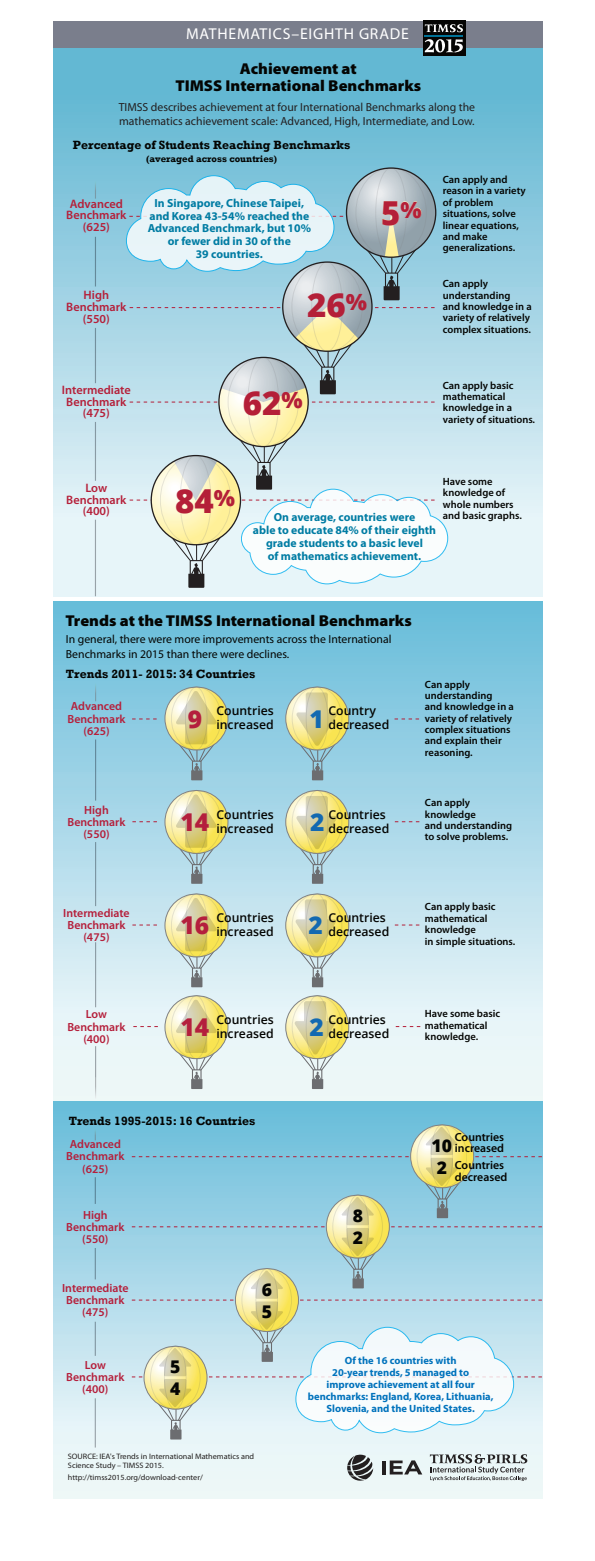
<style>
.page{position:relative;width:595px;height:1561px;background:#fff}
.page>*{position:absolute;margin:0;border:0;box-sizing:border-box;transform-origin:0 0}
.t1{font:800 32.99px "Open Sans";color:#b41f38}
.t2{font:800 24.5px "Open Sans";color:#b41f3d}
.t3{font:800 24.5px "Open Sans";color:#1369b1}
.t4{font:800 17.5px/21.9px "Open Sans";color:#040503}
.t5{font:900 15.75px/17.5px "Myriad Pro";color:#040503;text-align:center;scale:1.04 1}
.t6{font:15.75px "Myriad Pro";letter-spacing:.05em;color:#fff}
.t7{font:600 12.25px/14px "Open Sans";color:#040503}
.t8{font:700 12.25px "Rockwell";color:#040503}
.t9{font:600 12.25px/11.7px "Myriad Pro";color:#b5203a;text-align:center}
.t10{font:600 11.81px/12.2px "Myriad Pro";color:#b51f3b;text-align:center}
.t11{font:600 11.81px/11.4px "Myriad Pro";color:#040503}
.t12{font:700 11.72px/12.8px "Myriad Pro";color:#007ca3;text-align:center}
.t13{font:11.72px/14.9px "Myriad Pro";color:#231f20}
.t14{font:11.72px/14.9px "Myriad Pro";color:#040503}
.t15{font:600 10.5px/11.4px "Myriad Pro";color:#040503}
.t16{font:700 10.5px/12.1px "Myriad Pro";color:#0072bc;text-align:center}
.t17{font:700 9.62px "Rockwell";color:#040503}
.t18{font:7.88px/9.5px "Myriad Pro";color:#211e1e;scale:1.04 1}
</style>
<div class="page">
<div style="left:53px;top:47px;width:489px;height:549px;background:linear-gradient(to bottom,#59b2d0,#f7fbfd)"></div>
<svg style="left:282px;top:262px;width:89px;height:89px"></svg>
<svg style="left:346px;top:168px;width:89px;height:89px"></svg>
<hr style="left:95px;top:237px;width:1px;height:49px;background:#a8a9ad">
<hr style="left:95px;top:328px;width:1px;height:55px;background:#a8a9ad">
<hr style="left:95px;top:422px;width:1px;height:58px;background:#a8a9ad">
<hr style="left:95px;top:519px;width:1px;height:77px;background:#a8a9ad">
<svg style="left:95px;top:175px;width:1px;height:24px"></svg>
<svg style="left:129px;top:306px;width:318px;height:281px"></svg>
<svg style="left:126px;top:175px;width:303px;height:125px"></svg>
<div style="left:53px;top:601px;width:489px;height:503px;background:linear-gradient(to bottom,#69bcda,#fcfdfc)"></div>
<svg style="left:394px;top:718px;width:26px;height:1px"></svg>
<svg style="left:394px;top:821px;width:27px;height:1px"></svg>
<svg style="left:394px;top:924px;width:27px;height:1px"></svg>
<svg style="left:395px;top:1025px;width:25px;height:1px"></svg>
<hr style="left:95px;top:739px;width:1px;height:61px;background:#a8a9ad">
<hr style="left:95px;top:842px;width:1px;height:64px;background:#a8a9ad">
<hr style="left:95px;top:942px;width:1px;height:65px;background:#a8a9ad">
<hr style="left:95px;top:1046px;width:1px;height:31px;background:#a8a9ad">
<svg style="left:95px;top:678px;width:1px;height:23px"></svg>
<svg style="left:132px;top:686px;width:96px;height:94px"></svg>
<svg style="left:285px;top:686px;width:64px;height:94px"></svg>
<svg style="left:132px;top:789px;width:96px;height:94px"></svg>
<svg style="left:285px;top:789px;width:64px;height:94px"></svg>
<svg style="left:132px;top:893px;width:96px;height:94px"></svg>
<svg style="left:285px;top:893px;width:64px;height:94px"></svg>
<svg style="left:133px;top:995px;width:95px;height:93px"></svg>
<svg style="left:285px;top:995px;width:64px;height:93px"></svg>
<svg style="left:95px;top:1077px;width:1px;height:23px"></svg>
<div style="left:53px;top:1100px;width:489px;height:397px;background:linear-gradient(to bottom,#69bcda,#fcfdfc)"></div>
<svg style="left:347px;top:1454px;width:26px;height:26px"></svg>
<svg style="left:381px;top:1460px;width:4px;height:14px"></svg>
<svg style="left:389px;top:1460px;width:33px;height:14px"></svg>
<svg style="left:429px;top:1453px;width:98px;height:27px"></svg>
<svg style="left:95px;top:1176px;width:1px;height:27px"></svg>
<hr style="left:95px;top:1247px;width:1px;height:32px;background:#a8a9ad">
<hr style="left:95px;top:1321px;width:1px;height:34px;background:#a8a9ad">
<hr style="left:95px;top:1397px;width:1px;height:50px;background:#a8a9ad">
<svg style="left:95px;top:1124px;width:1px;height:16px"></svg>
<svg style="left:132px;top:1124px;width:411px;height:315px"></svg>
<div style="left:53px;top:21px;width:489px;height:26px;background:#7a7e8c"></div>
<div style="left:422px;top:21px;width:43px;height:35px;background:#050504"></div>
<svg style="left:424px;top:24px;width:38px;height:8px"></svg>
<svg style="left:424px;top:39px;width:38px;height:13px"></svg>
<hr style="left:424px;top:35px;width:38px;height:2px;background:#007297">
<h3 class="t6" style="left:186px;top:25px;width:224px">MATHEMATICS–EIGHTH GRADE</h3>
<h3 class="t5" style="left:175px;top:60px;width:238px">Achievement at<br>TIMSS International Benchmarks</h3>
<p class="t13" style="left:119px;top:99px;width:357px">TIMSS describes achievement at four International Benchmarks along the mathematics achievement scale: Advanced, High, Intermediate, and Low.</p>
<p class="t8" style="left:73px;top:137px;width:279px">Percentage of Students Reaching Benchmarks</p>
<p class="t17" style="left:146px;top:153px;width:132px">(averaged across countries)</p>
<p class="t9" style="left:66px;top:198px;width:62px">Advanced<br>Benchmark (625)</p>
<p class="t9" style="left:66px;top:290px;width:62px">High<br>Benchmark (550)</p>
<p class="t12" style="left:148px;top:197px;width:165px">In Singapore, Chinese Taipei, and Korea 43-54% reached the<br>Advanced Benchmark, but 10% or fewer did in 30 of the<br>39 countries.</p>
<h1 class="t1" style="left:381px;top:188px;width:42px">5<sup>%</sup></h1>
<h1 class="t1" style="left:307px;top:280px;width:61px">26<sup>%</sup></h1>
<p class="t9" style="left:62px;top:384px;width:70px">Intermediate<br>Benchmark (475)</p>
<h1 class="t1" style="left:242px;top:378px;width:61px">62<sup>%</sup></h1>
<p class="t15" style="left:442px;top:174px;width:84px">Can apply and reason in a variety of problem situations, solve linear equations, and make generalizations.</p>
<p class="t15" style="left:442px;top:278px;width:90px">Can apply understanding<br>and knowledge in a variety of relatively complex situations.</p>
<p class="t15" style="left:442px;top:379px;width:94px">Can apply basic mathematical knowledge in a variety of situations.</p>
<p class="t9" style="left:66px;top:482px;width:62px">Low<br>Benchmark (400)</p>
<h1 class="t1" style="left:175px;top:476px;width:61px">84<sup>%</sup></h1>
<p class="t15" style="left:442px;top:476px;width:80px">Have some knowledge of whole numbers and basic graphs.</p>
<p class="t12" style="left:253px;top:511px;width:184px">On average, countries were<br>able to educate 84% of their eighth grade students to a basic level<br>of mathematics achievement.</p>
<h3 class="t5" style="left:65px;top:612px;width:334px">Trends at the TIMSS International Benchmarks</h3>
<p class="t14" style="left:66px;top:631px;width:327px">In general, there were more improvements across the International<br>Benchmarks in 2015 than there were declines.</p>
<p class="t8" style="left:66px;top:666px;width:191px">Trends 2011- 2015: 34 Countries</p>
<p class="t10" style="left:67px;top:700px;width:60px">Advanced<br>Benchmark (625)</p>
<p class="t7" style="left:216px;top:703px;width:59px">Countries increased</p>
<p class="t7" style="left:328px;top:703px;width:62px">Country decreased</p>
<h2 class="t2" style="left:187px;top:700px;width:16px">9</h2>
<h2 class="t3" style="left:309px;top:700px;width:16px">1</h2>
<p class="t10" style="left:67px;top:803px;width:60px">High<br>Benchmark (550)</p>
<p class="t7" style="left:216px;top:807px;width:59px">Countries increased</p>
<p class="t7" style="left:328px;top:807px;width:62px">Countries decreased</p>
<h2 class="t2" style="left:180px;top:803px;width:30px">14</h2>
<h2 class="t3" style="left:310px;top:803px;width:16px">2</h2>
<p class="t10" style="left:63px;top:906px;width:68px">Intermediate<br>Benchmark (475)</p>
<p class="t7" style="left:216px;top:910px;width:59px">Countries increased</p>
<p class="t7" style="left:328px;top:910px;width:62px">Countries decreased</p>
<h2 class="t2" style="left:180px;top:906px;width:30px">16</h2>
<h2 class="t3" style="left:308px;top:906px;width:16px">2</h2>
<p class="t10" style="left:67px;top:1008px;width:60px">Low<br>Benchmark (400)</p>
<p class="t7" style="left:216px;top:1012px;width:59px">Countries increased</p>
<p class="t7" style="left:328px;top:1012px;width:62px">Countries decreased</p>
<h2 class="t2" style="left:180px;top:1008px;width:30px">14</h2>
<h2 class="t3" style="left:309px;top:1008px;width:16px">2</h2>
<p class="t8" style="left:69px;top:1113px;width:188px">Trends 1995-2015: 16 Countries</p>
<p class="t10" style="left:66px;top:1137px;width:60px">Advanced<br>Benchmark (625)</p>
<p class="t10" style="left:66px;top:1208px;width:60px">High<br>Benchmark (550)</p>
<p class="t10" style="left:62px;top:1281px;width:68px">Intermediate<br>Benchmark (475)</p>
<h3 class="t4" style="left:261px;top:1277px;width:12px">6<br>5</h3>
<h3 class="t4" style="left:352px;top:1203px;width:12px">8<br>2</h3>
<p class="t15" style="left:424px;top:678px;width:90px">Can apply understanding<br>and knowledge in a variety of relatively complex situations and explain their reasoning.</p>
<p class="t15" style="left:424px;top:797px;width:89px">Can apply knowledge<br>and understanding to solve problems.</p>
<p class="t15" style="left:424px;top:901px;width:92px">Can apply basic mathematical knowledge<br>in simple situations.</p>
<p class="t15" style="left:424px;top:1008px;width:77px">Have some basic mathematical knowledge.</p>
<p class="t11" style="left:454px;top:1131px;width:51px">Countries increased</p>
<p class="t11" style="left:454px;top:1159px;width:54px">Countries decreased</p>
<h3 class="t4" style="left:431px;top:1133px;width:22px">10<br>2</h3>
<p class="t10" style="left:66px;top:1358px;width:60px">Low<br>Benchmark (400)</p>
<p class="t16" style="left:307px;top:1354px;width:187px">Of the 16 countries with<br>20-year trends, 5 managed to<br>improve achievement at all four benchmarks: England, Korea, Lithuania,<br>Slovenia, and the United States.</p>
<h3 class="t4" style="left:170px;top:1354px;width:12px">5<br>4</h3>
<p class="t18" style="left:68px;top:1450px;width:180px">SOURCE: IEA's Trends in International Mathematics and<br>Science Study – TIMSS 2015.</p>
<p class="t18" style="left:68px;top:1472px;width:131px">http://timss2015.org/download-center/</p>
</div>
